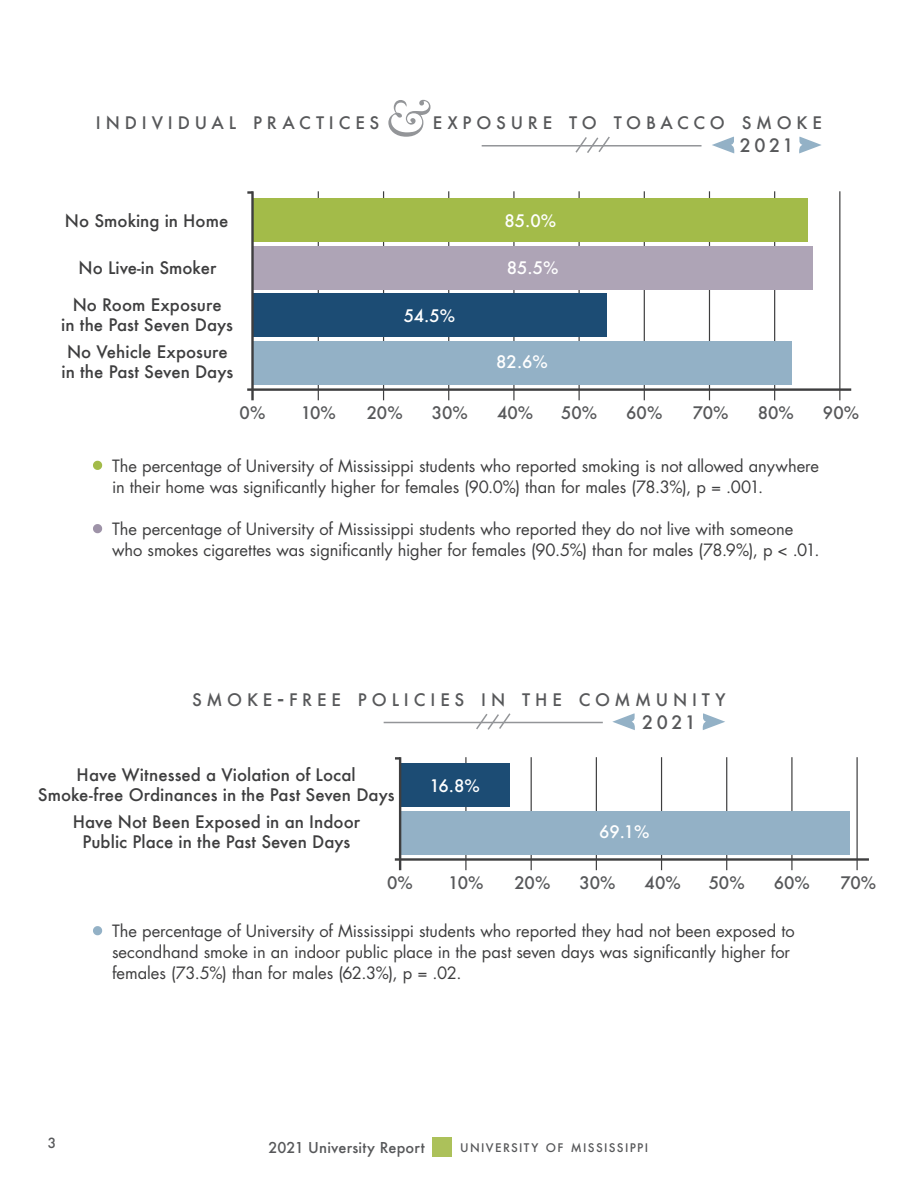
<style>
.page{position:relative;width:918px;height:1188px;background:#fff}
.page>*{position:absolute;margin:0;border:0;box-sizing:border-box;transform-origin:0 0}
.t1{font:54.75px "Bell MT Italic";color:#939598}
.t2{font:500 18px "Futura";letter-spacing:.19em;color:#57585a}
.t3{font:500 16.8px/20.1px "Futura";color:#3e3e3f;text-align:center}
.t4{font:500 16.8px "Futura";letter-spacing:.285em;color:#57585a}
.t5{font:500 16.8px "Futura";letter-spacing:-.005em;color:#57585a}
.t6{font:500 16.8px "Futura";color:#fff}
.t7{font:16.5px/21px "Futura Std";letter-spacing:-.005em;color:#3e3e3f}
.t8{font:500 14.55px "Futura";letter-spacing:.015em;color:#57585a}
.t9{font:500 13.65px "Futura";color:#57585a}
.t10{font:500 11.55px "Futura";letter-spacing:.115em;color:#57585a}
.s1{font-size:24px}
</style>
<div class="page">
<div style="left:432px;top:1137px;width:20px;height:20px;background:#acc15a"></div>
<hr style="left:482px;top:145px;width:220px;height:2px;background:#939598">
<svg style="left:574px;top:136px;width:37px;height:17px"></svg>
<svg style="left:712px;top:137px;width:23px;height:16px"></svg>
<svg style="left:799px;top:137px;width:23px;height:16px"></svg>
<hr style="left:247px;top:388px;width:604px;height:3px;background:#3e3e3f">
<hr style="left:579px;top:191px;width:1px;height:209px;background:#3e3e3f">
<hr style="left:318px;top:191px;width:1px;height:209px;background:#3e3e3f">
<hr style="left:383px;top:191px;width:1px;height:209px;background:#3e3e3f">
<hr style="left:448px;top:191px;width:1px;height:209px;background:#3e3e3f">
<hr style="left:513px;top:191px;width:2px;height:209px;background:#3e3e3f">
<hr style="left:644px;top:191px;width:1px;height:209px;background:#3e3e3f">
<hr style="left:709px;top:191px;width:1px;height:209px;background:#3e3e3f">
<hr style="left:774px;top:191px;width:1px;height:209px;background:#3e3e3f">
<hr style="left:839px;top:191px;width:1px;height:209px;background:#3e3e3f">
<svg style="left:247px;top:191px;width:4px;height:3px"></svg>
<div style="left:254px;top:341px;width:538px;height:43px;background:#93b1c6"></div>
<div style="left:253px;top:294px;width:354px;height:43px;background:#1c4c74"></div>
<div style="left:253px;top:246px;width:560px;height:44px;background:#aea4b6"></div>
<div style="left:252px;top:199px;width:556px;height:43px;background:#a3bb49"></div>
<hr style="left:251px;top:191px;width:3px;height:209px;background:#3e3e3f">
<hr style="left:384px;top:722px;width:219px;height:1px;background:#939598">
<svg style="left:475px;top:713px;width:37px;height:17px"></svg>
<svg style="left:612px;top:713px;width:23px;height:17px"></svg>
<svg style="left:702px;top:713px;width:23px;height:17px"></svg>
<hr style="left:395px;top:858px;width:474px;height:3px;background:#3e3e3f">
<hr style="left:726px;top:757px;width:1px;height:113px;background:#3e3e3f">
<hr style="left:465px;top:757px;width:2px;height:113px;background:#3e3e3f">
<hr style="left:531px;top:757px;width:1px;height:113px;background:#3e3e3f">
<hr style="left:596px;top:757px;width:1px;height:113px;background:#3e3e3f">
<hr style="left:661px;top:757px;width:1px;height:113px;background:#3e3e3f">
<hr style="left:791px;top:757px;width:2px;height:113px;background:#3e3e3f">
<hr style="left:857px;top:757px;width:1px;height:113px;background:#3e3e3f">
<svg style="left:395px;top:757px;width:4px;height:3px"></svg>
<div style="left:400px;top:811px;width:450px;height:43px;background:#93b1c6"></div>
<div style="left:400px;top:763px;width:110px;height:44px;background:#1c4c74"></div>
<hr style="left:399px;top:757px;width:2px;height:113px;background:#3e3e3f">
<svg style="left:93px;top:461px;width:9px;height:9px"></svg>
<svg style="left:93px;top:524px;width:9px;height:9px"></svg>
<svg style="left:93px;top:926px;width:9px;height:9px"></svg>
<p class="t4" style="left:96px;top:112px;width:285px">INDIVIDUAL PRACTICES</p>
<p class="t1" style="left:382px;top:86px;width:46px">&amp;</p>
<p class="t4" style="left:433px;top:112px;width:391px">EXPOSURE TO TOBACCO SMOKE</p>
<p class="t2" style="left:740px;top:133px;width:55px">2021</p>
<p class="t3" style="left:65px;top:210px;width:165px">No Smoking in Home</p>
<p class="t3" style="left:79px;top:257px;width:139px">No Live-in Smoker</p>
<p class="t3" style="left:61px;top:295px;width:173px">No Room Exposure<br>in the Past Seven Days</p>
<p class="t3" style="left:61px;top:341px;width:173px">No Vehicle Exposure in the Past Seven Days</p>
<p class="t6" style="left:404px;top:304px;width:53px">54.5%</p>
<p class="t6" style="left:504px;top:209px;width:53px">85.0%</p>
<p class="t6" style="left:507px;top:257px;width:53px">85.5%</p>
<p class="t6" style="left:496px;top:350px;width:53px">82.6%</p>
<p class="t5" style="left:240px;top:401px;width:27px">0%</p>
<p class="t5" style="left:301px;top:401px;width:37px">10%</p>
<p class="t5" style="left:367px;top:401px;width:37px">20%</p>
<p class="t5" style="left:432px;top:401px;width:38px">30%</p>
<p class="t5" style="left:497px;top:401px;width:38px">40%</p>
<p class="t5" style="left:561px;top:401px;width:38px">50%</p>
<p class="t5" style="left:626px;top:401px;width:38px">60%</p>
<p class="t5" style="left:693px;top:401px;width:37px">70%</p>
<p class="t5" style="left:758px;top:401px;width:38px">80%</p>
<p class="t5" style="left:823px;top:401px;width:38px">90%</p>
<p class="t7" style="left:112px;top:455px;width:709px">The percentage of University of Mississippi students who reported smoking is not allowed anywhere in their home was significantly higher for females (90.0%) than for males (78.3%), p = .001.</p>
<p class="t7" style="left:112px;top:518px;width:709px">The percentage of University of Mississippi students who reported they do not live with someone who smokes cigarettes was significantly higher for females (90.5%) than for males (78.9%), p &lt; .01.</p>
<p class="t4" style="left:192px;top:688px;width:535px">SMOKE<span class="s1">-</span>FREE POLICIES IN THE COMMUNITY</p>
<p class="t2" style="left:642px;top:710px;width:55px">2021</p>
<p class="t3" style="left:38px;top:765px;width:358px">Have Witnessed a Violation of Local<br>Smoke-free Ordinances in the Past Seven Days</p>
<p class="t3" style="left:73px;top:811px;width:289px">Have Not Been Exposed in an Indoor<br>Public Place in the Past Seven Days</p>
<p class="t6" style="left:430px;top:774px;width:52px">16.8%</p>
<p class="t6" style="left:599px;top:820px;width:52px">69.1%</p>
<p class="t5" style="left:387px;top:871px;width:27px">0%</p>
<p class="t5" style="left:448px;top:871px;width:37px">10%</p>
<p class="t5" style="left:514px;top:871px;width:37px">20%</p>
<p class="t5" style="left:580px;top:871px;width:38px">30%</p>
<p class="t5" style="left:645px;top:871px;width:38px">40%</p>
<p class="t5" style="left:709px;top:871px;width:38px">50%</p>
<p class="t5" style="left:774px;top:871px;width:38px">60%</p>
<p class="t5" style="left:841px;top:871px;width:37px">70%</p>
<p class="t7" style="left:112px;top:921px;width:684px">The percentage of University of Mississippi students who reported they had not been exposed to secondhand smoke in an indoor public place in the past seven days was significantly higher for females (73.5%) than for males (62.3%), p = .02.</p>
<p class="t9" style="left:48px;top:1134px;width:10px">3</p>
<p class="t8" style="left:268px;top:1137px;width:158px">2021 University Report</p>
<p class="t10" style="left:460px;top:1140px;width:190px">UNIVERSITY OF MISSISSIPPI</p>
</div>
